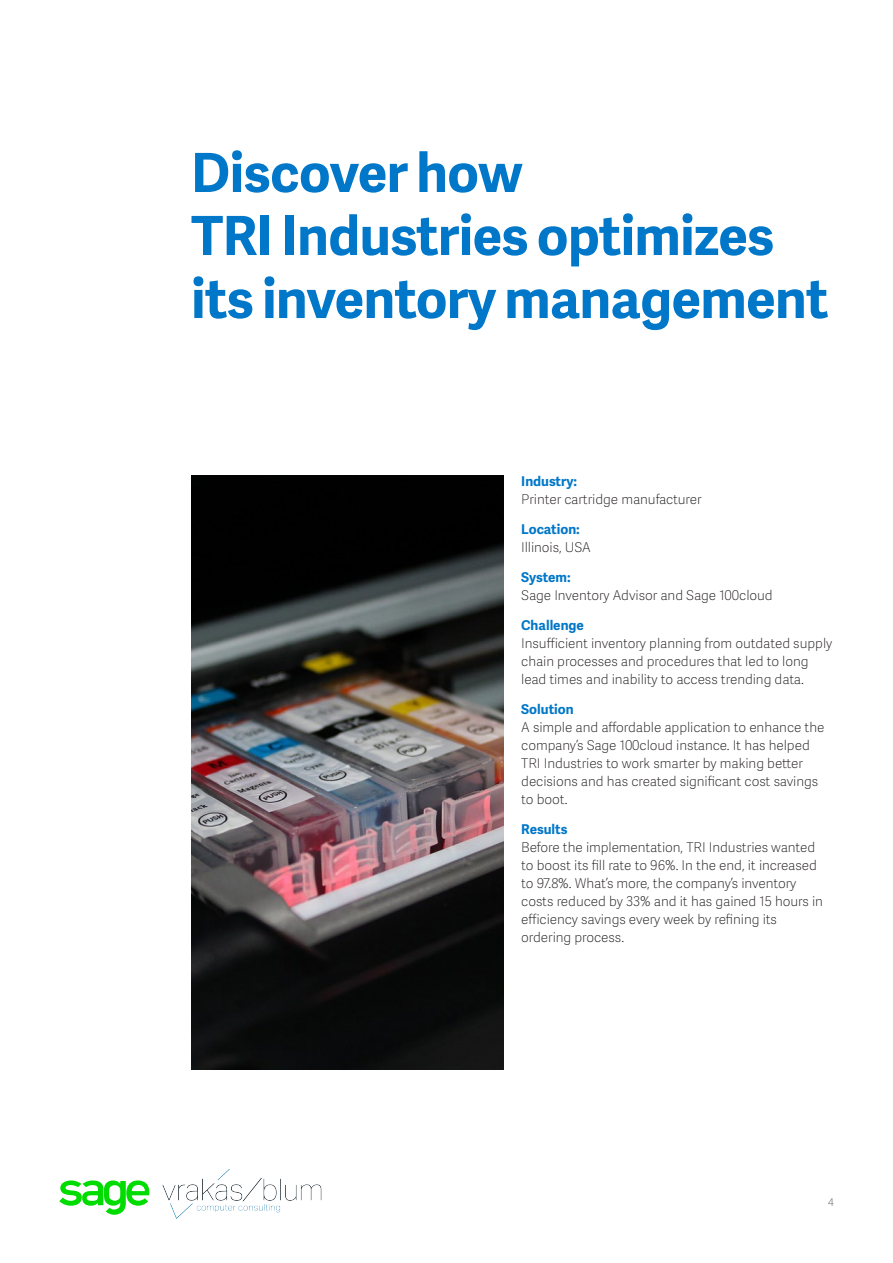
<style>
.page{position:relative;width:893px;height:1263px;background:#fff}
.page>*{position:absolute;margin:0;border:0;box-sizing:border-box;transform-origin:0 0}
.t1{font:700 54px/63px "Adelle Sans SAGE";letter-spacing:-.01em;color:#0077c8}
.t2{font:13.5px/18px "Adelle Sans SAGE Th";letter-spacing:-.005em;color:#231f20}
.t3{font:700 13.5px "Adelle Sans SAGE";color:#0077c8}
.t4{font:10.5px "Adelle Sans SAGE Lt";color:#787d83}
</style>
<div class="page">
<svg style="left:59px;top:1181px;width:91px;height:34px"></svg>
<img style="left:191px;top:476px;width:312px;height:594px">
<img style="left:162px;top:1170px;width:159px;height:48px">
<h1 class="t1" style="left:191px;top:139px;width:638px">Discover how<br>TRI Industries optimizes its inventory management</h1>
<p class="t3" style="left:521px;top:471px;width:57px">Industry:</p>
<p class="t2" style="left:521px;top:490px;width:182px">Printer cartridge manufacturer</p>
<p class="t3" style="left:521px;top:519px;width:60px">Location:</p>
<p class="t2" style="left:521px;top:538px;width:71px">Illinois, USA</p>
<p class="t3" style="left:521px;top:567px;width:51px">System:</p>
<p class="t2" style="left:521px;top:586px;width:253px">Sage Inventory Advisor and Sage 100cloud</p>
<p class="t3" style="left:521px;top:615px;width:64px">Challenge</p>
<p class="t2" style="left:521px;top:634px;width:312px">Insufficient inventory planning from outdated supply chain processes and procedures that led to long lead times and inability to access trending data.</p>
<p class="t3" style="left:521px;top:699px;width:54px">Solution</p>
<p class="t2" style="left:521px;top:718px;width:305px">A simple and affordable application to enhance the company’s Sage 100cloud instance. It has helped TRI Industries to work smarter by making better decisions and has created significant cost savings to boot.</p>
<p class="t3" style="left:521px;top:819px;width:48px">Results</p>
<p class="t2" style="left:521px;top:838px;width:303px">Before the implementation, TRI Industries wanted to boost its fill rate to 96%. In the end, it increased to 97.8%. What’s more, the company’s inventory costs reduced by 33% and it has gained 15 hours in efficiency savings every week by refining its ordering process.</p>
<p class="t4" style="left:828px;top:1195px;width:7px">4</p>
</div>
